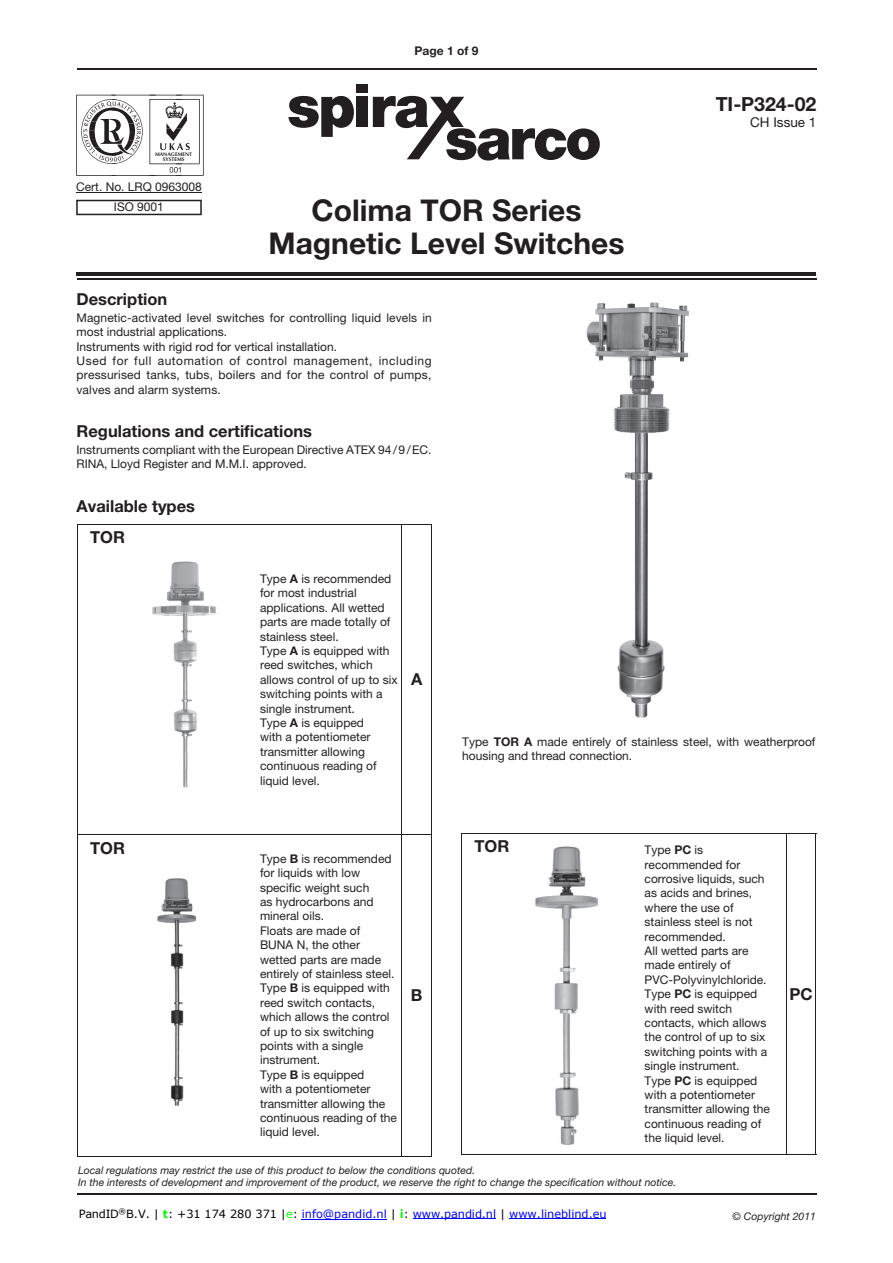
<style>
.page{position:relative;width:893px;height:1263px;background:#fff}
.page>*{position:absolute;margin:0;border:0;box-sizing:border-box;transform-origin:0 0}
.t1{font:700 30px/33px "Helvetica Neue LT Pro";color:#231f20;text-align:center}
.t2{font:700 19.5px "Helvetica Neue LT Pro";color:#231f20}
.t3{font:700 16.5px "Helvetica Neue LT Pro";color:#231f20}
.t4{font:13.5px "Helvetica Neue LT Pro";color:#231f20}
.t5{font:12px/14.4px "Helvetica Neue LT Pro";color:#231f20}
.t6{font:700 12px "Helvetica Neue LT Pro";color:#231f20}
.t7{font:11.4px "Verdana";color:#00f}
.t8{font:italic 10.5px/11.2px "Helvetica Neue LT Pro";color:#231f20}
.t9{font:700 5.4px/4.9px "Optima";color:#231f20;text-align:center}
.s1{font-weight:700}
.s2{color:#000}
.s3{font-weight:700;color:#0f0}
.s4{color:#0f0}
</style>
<div class="page">
<hr style="left:77px;top:1193px;width:739px;height:2px;background:#231f20">
<hr style="left:77px;top:68px;width:739px;height:2px;background:#231f20">
<hr style="left:77px;top:272px;width:739px;height:4px;background:#231f20">
<hr style="left:77px;top:278px;width:739px;height:1px;background:#231f20">
<hr style="left:461px;top:833px;width:183px;height:1px;background:#231f20">
<hr style="left:461px;top:834px;width:1px;height:320px;background:#231f20">
<hr style="left:644px;top:833px;width:142px;height:1px;background:#231f20">
<hr style="left:786px;top:833px;width:30px;height:1px;background:#231f20">
<hr style="left:786px;top:834px;width:1px;height:320px;background:#231f20">
<hr style="left:815px;top:834px;width:1px;height:320px;background:#231f20">
<hr style="left:461px;top:1154px;width:183px;height:1px;background:#231f20">
<hr style="left:644px;top:1154px;width:142px;height:1px;background:#231f20">
<hr style="left:786px;top:1154px;width:30px;height:1px;background:#231f20">
<img style="left:535px;top:846px;width:63px;height:299px">
<hr style="left:77px;top:524px;width:183px;height:1px;background:#231f20">
<hr style="left:77px;top:525px;width:1px;height:309px;background:#231f20">
<hr style="left:260px;top:524px;width:142px;height:1px;background:#231f20">
<hr style="left:402px;top:524px;width:30px;height:1px;background:#231f20">
<hr style="left:401px;top:525px;width:1px;height:309px;background:#231f20">
<hr style="left:431px;top:525px;width:1px;height:309px;background:#231f20">
<hr style="left:77px;top:834px;width:183px;height:1px;background:#231f20">
<hr style="left:77px;top:835px;width:1px;height:321px;background:#231f20">
<hr style="left:260px;top:834px;width:142px;height:1px;background:#231f20">
<hr style="left:402px;top:834px;width:30px;height:1px;background:#231f20">
<hr style="left:401px;top:835px;width:1px;height:321px;background:#231f20">
<hr style="left:431px;top:835px;width:1px;height:321px;background:#231f20">
<hr style="left:77px;top:1156px;width:183px;height:1px;background:#231f20">
<hr style="left:260px;top:1156px;width:142px;height:1px;background:#231f20">
<hr style="left:402px;top:1156px;width:30px;height:1px;background:#231f20">
<img style="left:157px;top:878px;width:40px;height:228px">
<img style="left:152px;top:561px;width:65px;height:227px">
<img style="left:586px;top:302px;width:103px;height:416px">
<svg style="left:288px;top:96px;width:66px;height:41px"></svg>
<div style="left:357px;top:85px;width:11px;height:8px;background:#231f20"></div>
<div style="left:357px;top:97px;width:11px;height:30px;background:#231f20"></div>
<svg style="left:373px;top:96px;width:227px;height:65px"></svg>
<svg style="left:76px;top:200px;width:126px;height:15px"></svg>
<hr style="left:76px;top:192px;width:126px;height:1px;background:#231f20">
<svg style="left:76px;top:95px;width:128px;height:81px"></svg>
<hr style="left:509px;top:1218px;width:97px;height:1px;background:#00f">
<hr style="left:413px;top:1218px;width:83px;height:1px;background:#00f">
<hr style="left:302px;top:1219px;width:85px;height:1px;background:#00f">
<p class="t9" style="left:155px;top:152px;width:39px">MANAGEMENT<br>SYSTEMS</p>
<p class="t5" style="left:76px;top:179px;width:127px">Cert. No. LRQ 0963008</p>
<p class="t5" style="left:114px;top:199px;width:52px">ISO 9001</p>
<p class="t6" style="left:415px;top:43px;width:65px">Page 1 of 9</p>
<h1 class="t1" style="left:268px;top:193px;width:358px">Colima TOR Series<br>Magnetic Level Switches</h1>
<h3 class="t3" style="left:77px;top:289px;width:92px">Description</h3>
<p class="t5" style="left:77px;top:310px;width:357px">Magnetic-activated level switches for controlling liquid levels in most industrial applications.<br>Instruments with rigid rod for vertical installation.<br>Used for full automation of control management, including pressurised tanks, tubs, boilers and for the control of pumps, valves and alarm systems.</p>
<h3 class="t3" style="left:77px;top:421px;width:237px">Regulations and certifications</h3>
<p class="t5" style="left:77px;top:442px;width:357px">Instruments compliant with the European Directive ATEX 94 / 9 / EC.<br>RINA, Lloyd Register and M.M.I. approved.</p>
<h3 class="t3" style="left:77px;top:496px;width:120px">Available types</h3>
<h3 class="t3" style="left:90px;top:527px;width:36px">TOR</h3>
<h2 class="t2" style="left:716px;top:92px;width:102px">TI-P324-02</h2>
<p class="t4" style="left:750px;top:115px;width:68px">CH Issue 1</p>
<h3 class="t3" style="left:90px;top:837px;width:36px">TOR</h3>
<p class="t5" style="left:260px;top:571px;width:139px">Type <span class="s1">A</span> is recommended for most industrial applications. All wetted parts are made totally of stainless steel.<br>Type <span class="s1">A</span> is equipped with reed switches, which allows control of up to six switching points with a single instrument.<br>Type <span class="s1">A</span> is equipped<br>with a potentiometer transmitter allowing continuous reading of liquid level.</p>
<h3 class="t3" style="left:411px;top:669px;width:13px">A</h3>
<p class="t5" style="left:260px;top:851px;width:138px">Type <span class="s1">B</span> is recommended for liquids with low specific weight such<br>as hydrocarbons and mineral oils.<br>Floats are made of<br>BUNA N, the other wetted parts are made entirely of stainless steel.<br>Type <span class="s1">B</span> is equipped with reed switch contacts, which allows the control of up to six switching points with a single instrument.<br>Type <span class="s1">B</span> is equipped<br>with a potentiometer transmitter allowing the continuous reading of the liquid level.</p>
<h3 class="t3" style="left:411px;top:985px;width:13px">B</h3>
<p class="t5" style="left:462px;top:734px;width:355px">Type <span class="s1">TOR A</span> made entirely of stainless steel, with weatherproof housing and thread connection.</p>
<h3 class="t3" style="left:474px;top:836px;width:36px">TOR</h3>
<p class="t5" style="left:645px;top:842px;width:127px">Type <span class="s1">PC</span> is recommended for corrosive liquids, such as acids and brines, where the use of stainless steel is not recommended.<br>All wetted parts are made entirely of<br>PVC-Polyvinylchloride.<br>Type <span class="s1">PC</span> is equipped with reed switch contacts, which allows the control of up to six switching points with a single instrument.<br>Type <span class="s1">PC</span> is equipped with a potentiometer transmitter allowing the continuous reading of the liquid level.</p>
<h3 class="t3" style="left:789px;top:984px;width:25px">PC</h3>
<p class="t8" style="left:78px;top:1165px;width:600px">Local regulations may restrict the use of this product to below the conditions quoted.<br>In the interests of development and improvement of the product, we reserve the right to change the specification without notice.</p>
<p class="t7" style="left:79px;top:1206px;width:529px"><span class="s2">PandID</span><sup>®</sup><span class="s2">B.V. |</span> <span class="s3">t</span><span class="s2">: +31 174 280 371 |</span><span class="s4">e</span><span class="s2">:</span> info@pandid.nl <span class="s2">|</span> <span class="s3">i</span><span class="s2">:</span> www.pandid.nl <span class="s2">|</span> www.lineblind.eu</p>
<p class="t8" style="left:733px;top:1211px;width:85px">© Copyright 2011</p>
</div>
